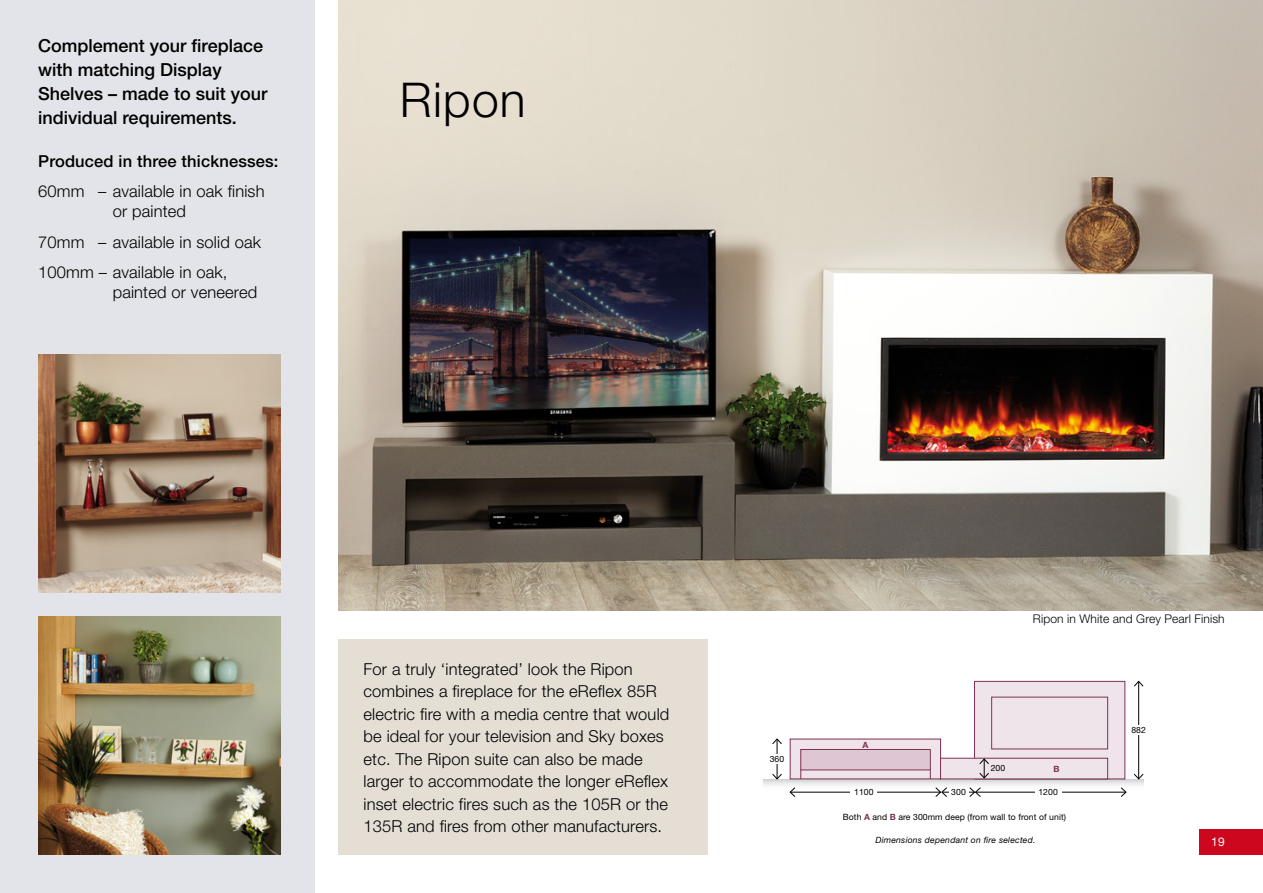
<style>
.page{position:relative;width:1263px;height:893px;background:#fff}
.page>*{position:absolute;margin:0;border:0;box-sizing:border-box;transform-origin:0 0}
.t1{font:300 48px "Helvetica Neue";letter-spacing:.025em;color:#000}
.t2{font:500 18px/24px "Helvetica Neue";color:#000}
.t3{font:300 16.5px/22.5px "Helvetica Neue";letter-spacing:.01em;color:#000}
.t4{font:500 16.5px "Helvetica Neue";letter-spacing:.01em;color:#000}
.t5{font:300 12px "Helvetica Neue";letter-spacing:.01em;color:#000}
.t6{font:12px "Helvetica Neue";color:#fff}
.t7{font:8.7px "Helvetica Neue";letter-spacing:.01em;color:#000}
.t8{font:italic 8.7px "Helvetica Neue";letter-spacing:.025em;color:#000}
.t9{font:700 8.7px "Helvetica Neue";color:#7e3154}
.s1{font-weight:700;color:#7e3154}
</style>
<div class="page">
<img style="left:338px;top:0;width:925px;height:611px">
<div style="left:338px;top:639px;width:370px;height:216px;background:#e4ded5"></div>
<div style="left:1199px;top:829px;width:64px;height:26px;background:#cd071e"></div>
<hr style="left:790px;top:792px;width:150px;height:1px;background:#000">
<svg style="left:790px;top:792px;width:5px;height:5px"></svg>
<div style="left:851px;top:786px;width:26px;height:10px;background:#fff"></div>
<hr style="left:975px;top:792px;width:151px;height:1px;background:#000">
<svg style="left:1120px;top:792px;width:6px;height:5px"></svg>
<hr style="left:942px;top:792px;width:32px;height:1px;background:#000">
<svg style="left:935px;top:792px;width:12px;height:5px"></svg>
<svg style="left:969px;top:792px;width:12px;height:5px"></svg>
<div style="left:1035px;top:786px;width:26px;height:10px;background:#fff"></div>
<div style="left:949px;top:786px;width:19px;height:10px;background:#fff"></div>
<div style="left:974px;top:681px;width:151px;height:98px;background:#efe4e9;border:1px solid #7e3154"></div>
<div style="left:940px;top:758px;width:168px;height:21px;background:#efe4e9;border:1px solid #7e3154"></div>
<div style="left:790px;top:739px;width:151px;height:40px;background:#efe4e9"></div>
<svg style="left:763px;top:779px;width:381px;height:13px"></svg>
<div style="left:801px;top:749px;width:129px;height:21px;background:#dec7d2"></div>
<hr style="left:777px;top:739px;width:1px;height:40px;background:#000">
<svg style="left:772px;top:738px;width:10px;height:6px"></svg>
<svg style="left:772px;top:773px;width:10px;height:6px"></svg>
<div style="left:768px;top:754px;width:18px;height:10px;background:#fff"></div>
<hr style="left:1138px;top:681px;width:1px;height:98px;background:#000">
<svg style="left:1134px;top:681px;width:10px;height:6px"></svg>
<svg style="left:1134px;top:773px;width:10px;height:6px"></svg>
<div style="left:1130px;top:725px;width:18px;height:10px;background:#fff"></div>
<hr style="left:800px;top:770px;width:130px;height:1px;background:#7e3154">
<hr style="left:800px;top:749px;width:1px;height:30px;background:#7e3154">
<hr style="left:930px;top:749px;width:1px;height:30px;background:#7e3154">
<hr style="left:800px;top:749px;width:130px;height:1px;background:#7e3154">
<div style="left:991px;top:697px;width:117px;height:52px;background:#efe4e9;border:1px solid #7e3154"></div>
<svg style="left:979px;top:758px;width:10px;height:20px"></svg>
<div style="left:0;top:0;width:315px;height:893px;background:#e3e4e9"></div>
<img style="left:38px;top:617px;width:242px;height:238px">
<img style="left:38px;top:355px;width:242px;height:238px">
<p class="t2" style="left:38px;top:34px;width:231px">Complement your fireplace with matching Display<br>Shelves – made to suit your individual requirements.</p>
<p class="t4" style="left:38px;top:151px;width:242px">Produced in three thicknesses:</p>
<p class="t3" style="left:38px;top:181px;width:228px;line-height:19.8px;text-align:center">60mm – available in oak finish or painted</p>
<p class="t3" style="left:38px;top:226px;width:224px;line-height:30.5px">70mm – available in solid oak<br>100mm – available in oak,</p>
<p class="t3" style="left:113px;top:280px;width:146px">painted or veneered</p>
<h1 class="t1" style="left:400px;top:71px;width:127px">Ripon</h1>
<p class="t3" style="left:364px;top:657px;width:307px">For a truly ‘integrated’ look the Ripon combines a fireplace for the eReflex 85R electric fire with a media centre that would be ideal for your television and Sky boxes etc. The Ripon suite can also be made larger to accommodate the longer eReflex inset electric fires such as the 105R or the 135R and fires from other manufacturers.</p>
<p class="t7" style="left:770px;top:754px;width:16px">360</p>
<p class="t5" style="left:1033px;top:611px;width:193px">Ripon in White and Grey Pearl Finish</p>
<p class="t9" style="left:862px;top:739px;width:7px">A</p>
<p class="t7" style="left:991px;top:762px;width:16px">200</p>
<p class="t9" style="left:1053px;top:763px;width:8px">B</p>
<p class="t7" style="left:854px;top:786px;width:21px">1100</p>
<p class="t7" style="left:951px;top:786px;width:16px">300</p>
<p class="t7" style="left:1038px;top:786px;width:21px">1200</p>
<p class="t7" style="left:843px;top:812px;width:225px">Both <span class="s1">A</span> and <span class="s1">B</span> are 300mm deep (from wall to front of unit)</p>
<p class="t8" style="left:875px;top:834px;width:162px">Dimensions dependant on fire selected.</p>
<p class="t7" style="left:1131px;top:725px;width:16px">882</p>
<p class="t6" style="left:1211px;top:835px;width:15px">19</p>
</div>
